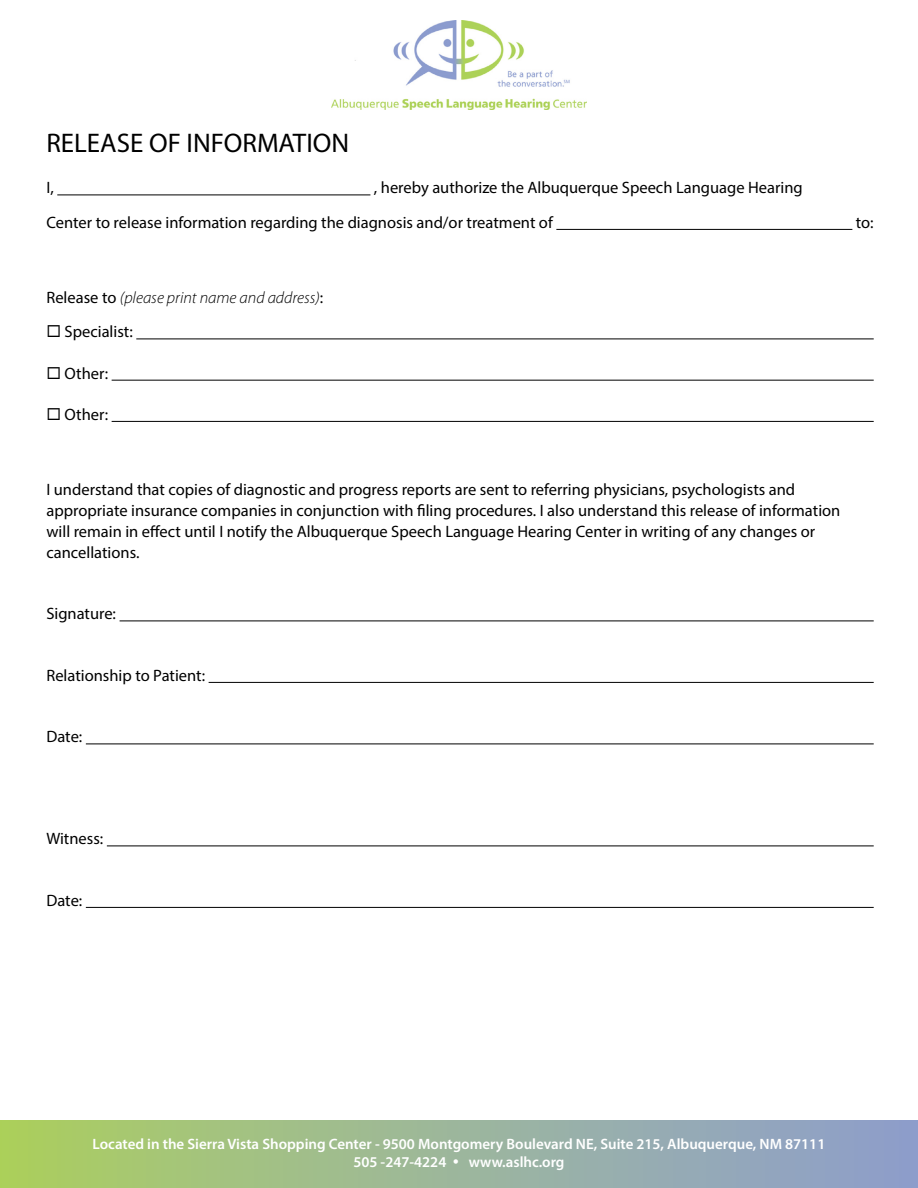
<style>
.page{position:relative;width:918px;height:1188px;background:#fff}
.page>*{position:absolute;margin:0;border:0;box-sizing:border-box;transform-origin:0 0}
.t1{font:27px "Myriad Pro";color:#000}
.t2{font:16.5px/21px "Myriad Pro";color:#000}
.t3{font:italic 300 16.5px "Myriad Pro";color:#000}
.t4{font:600 15px/18px "Myriad Pro";color:#fff;text-align:center}
.s1{font-weight:400;font-style:normal}
</style>
<div class="page">
<div style="left:0;top:1120px;width:918px;height:68px;background:linear-gradient(to right,#abcf62,#8d9dd0)"></div>
<img style="left:332px;top:21px;width:254px;height:88px">
<hr style="left:57px;top:194px;width:313px;height:1px;background:#000">
<hr style="left:556px;top:229px;width:296px;height:1px;background:#000">
<hr style="left:136px;top:338px;width:738px;height:1px;background:#000">
<hr style="left:112px;top:380px;width:762px;height:1px;background:#000">
<hr style="left:112px;top:421px;width:762px;height:1px;background:#000">
<hr style="left:120px;top:620px;width:754px;height:1px;background:#000">
<hr style="left:209px;top:682px;width:665px;height:1px;background:#000">
<hr style="left:86px;top:743px;width:788px;height:1px;background:#000">
<hr style="left:107px;top:845px;width:767px;height:1px;background:#000">
<hr style="left:86px;top:907px;width:788px;height:1px;background:#000">
<h1 class="t1" style="left:46px;top:126px;width:304px">RELEASE OF INFORMATION</h1>
<p class="t2" style="left:46px;top:177px;width:9px">I,</p>
<p class="t2" style="left:46px;top:170px;width:758px;line-height:34.5px;text-indent:328px">, hereby authorize the Albuquerque Speech Language Hearing<br>Center to release information regarding the diagnosis and/or treatment of</p>
<p class="t3" style="left:46px;top:289px;width:278px"><span class="s1">Release to</span> (please print name and address)<span class="s1">:</span></p>
<p class="t2" style="left:46px;top:321px;width:88px">◻ Specialist:</p>
<p class="t2" style="left:46px;top:362px;width:63px">◻ Other:</p>
<p class="t2" style="left:46px;top:403px;width:63px">◻ Other:</p>
<p class="t2" style="left:856px;top:211px;width:19px">to:</p>
<p class="t2" style="left:46px;top:478px;width:795px">I understand that copies of diagnostic and progress reports are sent to referring physicians, psychologists and appropriate insurance companies in conjunction with filing procedures. I also understand this release of information will remain in effect until I notify the Albuquerque Speech Language Hearing Center in writing of any changes or cancellations.</p>
<p class="t2" style="left:46px;top:603px;width:71px">Signature:</p>
<p class="t2" style="left:46px;top:664px;width:160px">Relationship to Patient:</p>
<p class="t2" style="left:46px;top:726px;width:37px">Date:</p>
<p class="t2" style="left:46px;top:828px;width:58px">Witness:</p>
<p class="t2" style="left:46px;top:889px;width:37px">Date:</p>
<p class="t4" style="left:93px;top:1134px;width:734px">Located in the Sierra Vista Shopping Center - 9500 Montgomery Boulevard NE, Suite 215, Albuquerque, NM 87111<br>505 -247-4224 • www.aslhc.org</p>
</div>
